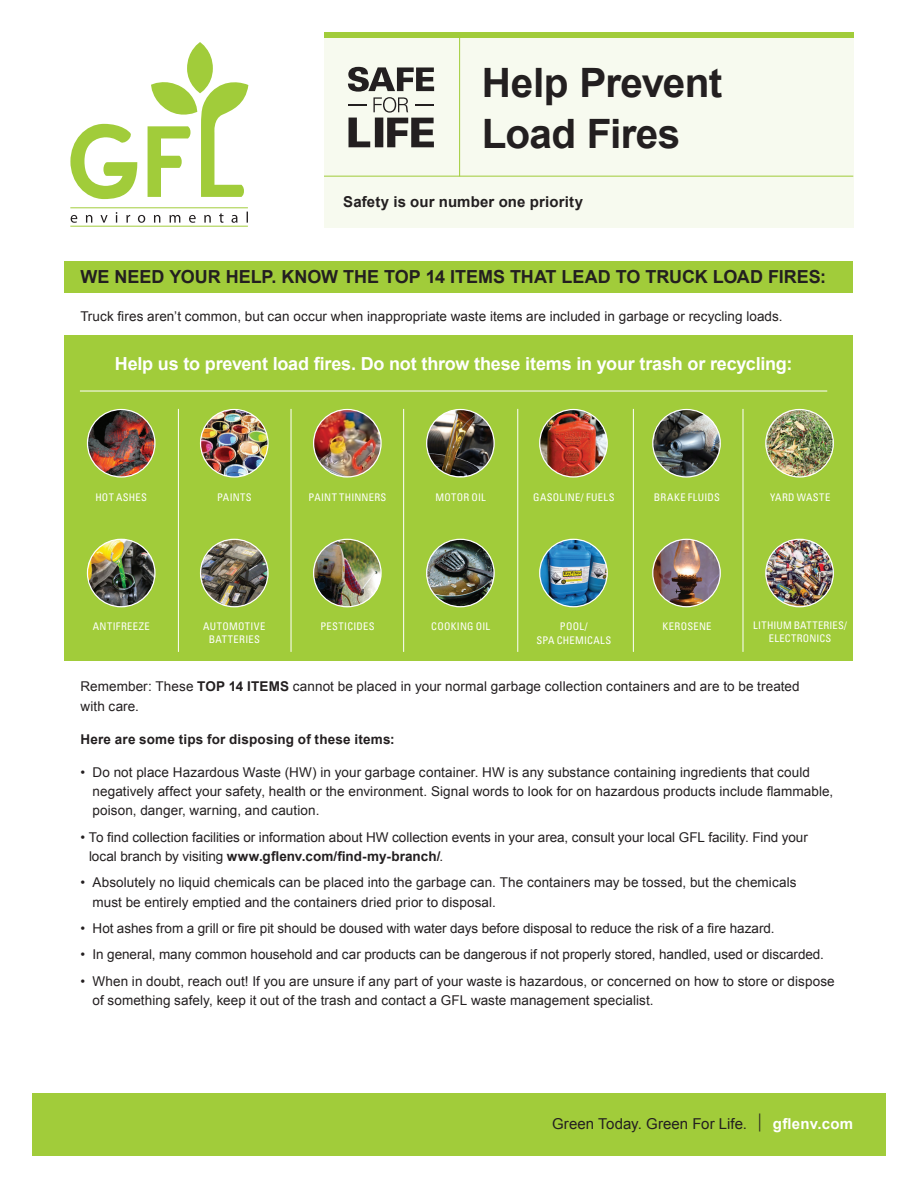
<style>
.page{position:relative;width:918px;height:1188px;background:#fff}
.page>*{position:absolute;margin:0;border:0;box-sizing:border-box;transform-origin:0 0}
.t1{font:700 40.5px/51px "Arial";letter-spacing:-.015em;color:#231f20}
.t2{font:700 18px "Arial";letter-spacing:-.01em;color:#fff}
.t3{font:700 18px "Arial";color:#231f20}
.t4{font:15px "Arial";letter-spacing:.005em;color:#231f20}
.t5{font:700 15px "Arial";letter-spacing:.01em;color:#231f20}
.t6{font:13.5px/19.5px "Arial";letter-spacing:.005em;color:#231f20}
.t7{font:700 13.5px "Arial";letter-spacing:.015em;color:#231f20}
.t8{font:condensed 10.5px/13.5px "Univers";letter-spacing:.03em;color:#fff;text-align:center}
.s1{font-weight:700}
.s2{font-family:"Univers";font-weight:300;font-stretch:condensed;font-size:18px}
.s3{font-weight:700;color:#fff}
</style>
<div class="page">
<div style="left:32px;top:1094px;width:854px;height:62px;background:#a1cc3a"></div>
<div style="left:324px;top:33px;width:529px;height:195px;background:#f7faef"></div>
<div style="left:324px;top:32px;width:529px;height:6px;background:#a1cc3a"></div>
<hr style="left:324px;top:176px;width:529px;height:1px;background:#a1cc3a">
<hr style="left:459px;top:38px;width:1px;height:138px;background:#a1cc3a">
<svg style="left:70px;top:124px;width:67px;height:75px"></svg>
<div style="left:187px;top:42px;width:26px;height:51px;background:#a1cc3a;border-radius:50%"></div>
<svg style="left:148px;top:78px;width:100px;height:119px"></svg>
<hr style="left:70px;top:207px;width:178px;height:1px;background:#a1cc3a">
<hr style="left:70px;top:226px;width:178px;height:1px;background:#a1cc3a">
<svg style="left:71px;top:215px;width:6px;height:8px"></svg>
<svg style="left:86px;top:215px;width:6px;height:8px"></svg>
<svg style="left:100px;top:215px;width:8px;height:8px"></svg>
<svg style="left:126px;top:215px;width:4px;height:8px"></svg>
<svg style="left:138px;top:215px;width:7px;height:8px"></svg>
<svg style="left:154px;top:215px;width:6px;height:8px"></svg>
<svg style="left:170px;top:215px;width:10px;height:8px"></svg>
<svg style="left:189px;top:215px;width:7px;height:8px"></svg>
<svg style="left:204px;top:215px;width:7px;height:8px"></svg>
<svg style="left:219px;top:213px;width:5px;height:10px"></svg>
<svg style="left:232px;top:215px;width:6px;height:8px"></svg>
<svg style="left:348px;top:67px;width:86px;height:80px"></svg>
<div style="left:65px;top:262px;width:788px;height:31px;background:#a1cc3a"></div>
<div style="left:65px;top:335px;width:788px;height:326px;background:#a1cc3a"></div>
<hr style="left:80px;top:391px;width:747px;height:1px;background:#fff">
<hr style="left:178px;top:409px;width:1px;height:243px;background:#fff">
<hr style="left:291px;top:409px;width:1px;height:243px;background:#fff">
<hr style="left:403px;top:409px;width:1px;height:243px;background:#fff">
<hr style="left:517px;top:409px;width:1px;height:243px;background:#fff">
<hr style="left:633px;top:409px;width:1px;height:243px;background:#fff">
<hr style="left:743px;top:409px;width:1px;height:243px;background:#fff">
<img style="left:87px;top:410px;width:68px;height:67px;border-radius:34px">
<div style="left:87px;top:409px;width:69px;height:69px;border:1px solid #fff;border-radius:50%"></div>
<img style="left:87px;top:539px;width:68px;height:68px;border-radius:34px">
<div style="left:87px;top:539px;width:69px;height:68px;border:1px solid #fff;border-radius:50%"></div>
<img style="left:201px;top:410px;width:67px;height:67px;border-radius:34px">
<div style="left:200px;top:409px;width:69px;height:69px;border:1px solid #fff;border-radius:50%"></div>
<img style="left:201px;top:539px;width:67px;height:68px;border-radius:34px">
<div style="left:200px;top:539px;width:69px;height:68px;border:1px solid #fff;border-radius:50%"></div>
<img style="left:314px;top:410px;width:66px;height:66px">
<div style="left:313px;top:409px;width:69px;height:69px;border:1px solid #fff;border-radius:50%"></div>
<img style="left:314px;top:539px;width:67px;height:68px;border-radius:34px">
<div style="left:313px;top:539px;width:69px;height:68px;border:1px solid #fff;border-radius:50%"></div>
<img style="left:427px;top:410px;width:67px;height:67px;border-radius:34px">
<div style="left:426px;top:409px;width:69px;height:69px;border:1px solid #fff;border-radius:50%"></div>
<img style="left:427px;top:539px;width:67px;height:68px;border-radius:34px">
<div style="left:426px;top:539px;width:69px;height:68px;border:1px solid #fff;border-radius:50%"></div>
<img style="left:540px;top:410px;width:67px;height:67px;border-radius:34px">
<div style="left:539px;top:409px;width:69px;height:69px;border:1px solid #fff;border-radius:50%"></div>
<img style="left:540px;top:539px;width:67px;height:68px;border-radius:34px">
<div style="left:539px;top:539px;width:69px;height:68px;border:1px solid #fff;border-radius:50%"></div>
<img style="left:653px;top:410px;width:67px;height:67px;border-radius:34px">
<div style="left:652px;top:409px;width:69px;height:69px;border:1px solid #fff;border-radius:50%"></div>
<img style="left:766px;top:410px;width:67px;height:67px;border-radius:34px">
<div style="left:765px;top:409px;width:69px;height:69px;border:1px solid #fff;border-radius:50%"></div>
<img style="left:653px;top:539px;width:67px;height:68px;border-radius:34px">
<div style="left:652px;top:539px;width:69px;height:68px;border:1px solid #fff;border-radius:50%"></div>
<img style="left:766px;top:539px;width:67px;height:68px;border-radius:34px">
<div style="left:765px;top:539px;width:69px;height:68px;border:1px solid #fff;border-radius:50%"></div>
<h1 class="t1" style="left:482px;top:58px;width:242px">Help Prevent<br>Load Fires</h1>
<p class="t5" style="left:343px;top:192px;width:241px">Safety is our number one priority</p>
<h2 class="t3" style="left:80px;top:265px;width:747px">WE NEED YOUR HELP. KNOW THE TOP 14 ITEMS THAT LEAD TO TRUCK LOAD FIRES:</h2>
<p class="t6" style="left:81px;top:306px;width:704px">Truck fires aren’t common, but can occur when inappropriate waste items are included in garbage or recycling loads.</p>
<h2 class="t2" style="left:115px;top:351px;width:679px">Help us to prevent load fires. Do not throw these items in your trash or recycling:</h2>
<p class="t8" style="left:95px;top:490px;width:53px">HOT ASHES</p>
<p class="t8" style="left:93px;top:620px;width:58px">ANTIFREEZE</p>
<p class="t8" style="left:217px;top:490px;width:36px">PAINTS</p>
<p class="t8" style="left:309px;top:490px;width:79px">PAINT THINNERS</p>
<p class="t8" style="left:436px;top:490px;width:52px">MOTOR OIL</p>
<p class="t8" style="left:533px;top:490px;width:83px">GASOLINE/ FUELS</p>
<p class="t8" style="left:654px;top:490px;width:68px">BRAKE FLUIDS</p>
<p class="t8" style="left:770px;top:490px;width:62px">YARD WASTE</p>
<p class="t8" style="left:203px;top:619px;width:64px">AUTOMOTIVE<br>BATTERIES</p>
<p class="t8" style="left:320px;top:620px;width:56px">PESTICIDES</p>
<p class="t8" style="left:431px;top:620px;width:60px">COOKING OIL</p>
<p class="t8" style="left:536px;top:620px;width:76px">POOL/<br>SPA CHEMICALS</p>
<p class="t8" style="left:663px;top:620px;width:50px">KEROSENE</p>
<p class="t8" style="left:753px;top:618px;width:96px">LITHIUM BATTERIES/<br>ELECTRONICS</p>
<p class="t6" style="left:81px;top:677px;width:721px">Remember: These <span class="s1">TOP 14 ITEMS</span> cannot be placed in your normal garbage collection containers and are to be treated with care.</p>
<p class="t7" style="left:81px;top:730px;width:316px">Here are some tips for disposing of these items:</p>
<p class="t6" style="left:93px;top:762px;width:742px;text-indent:-12px">• Do not place Hazardous Waste (HW) in your garbage container. HW is any substance containing ingredients that could negatively affect your safety, health or the environment. Signal words to look for on hazardous products include flammable, poison, danger, warning, and caution.</p>
<p class="t6" style="left:89px;top:827px;width:720px;text-indent:-8px">• To find collection facilities or information about HW collection events in your area, consult your local GFL facility. Find your local branch by visiting <span class="s1">www.gflenv.com/find-my-branch/</span>.</p>
<p class="t6" style="left:93px;top:873px;width:706px;text-indent:-12px">• Absolutely no liquid chemicals can be placed into the garbage can. The containers may be tossed, but the chemicals must be entirely emptied and the containers dried prior to disposal.</p>
<p class="t6" style="left:81px;top:919px;width:696px">• Hot ashes from a grill or fire pit should be doused with water days before disposal to reduce the risk of a fire hazard.</p>
<p class="t6" style="left:81px;top:945px;width:745px">• In general, many common household and car products can be dangerous if not properly stored, handled, used or discarded.</p>
<p class="t6" style="left:93px;top:971px;width:744px;text-indent:-12px">• When in doubt, reach out! If you are unsure if any part of your waste is hazardous, or concerned on how to store or dispose of something safely, keep it out of the trash and contact a GFL waste management specialist.</p>
<p class="t4" style="left:552px;top:1114px;width:303px">Green Today. Green For Life. <span class="s2">|</span> <span class="s3">gflenv.com</span></p>
</div>
